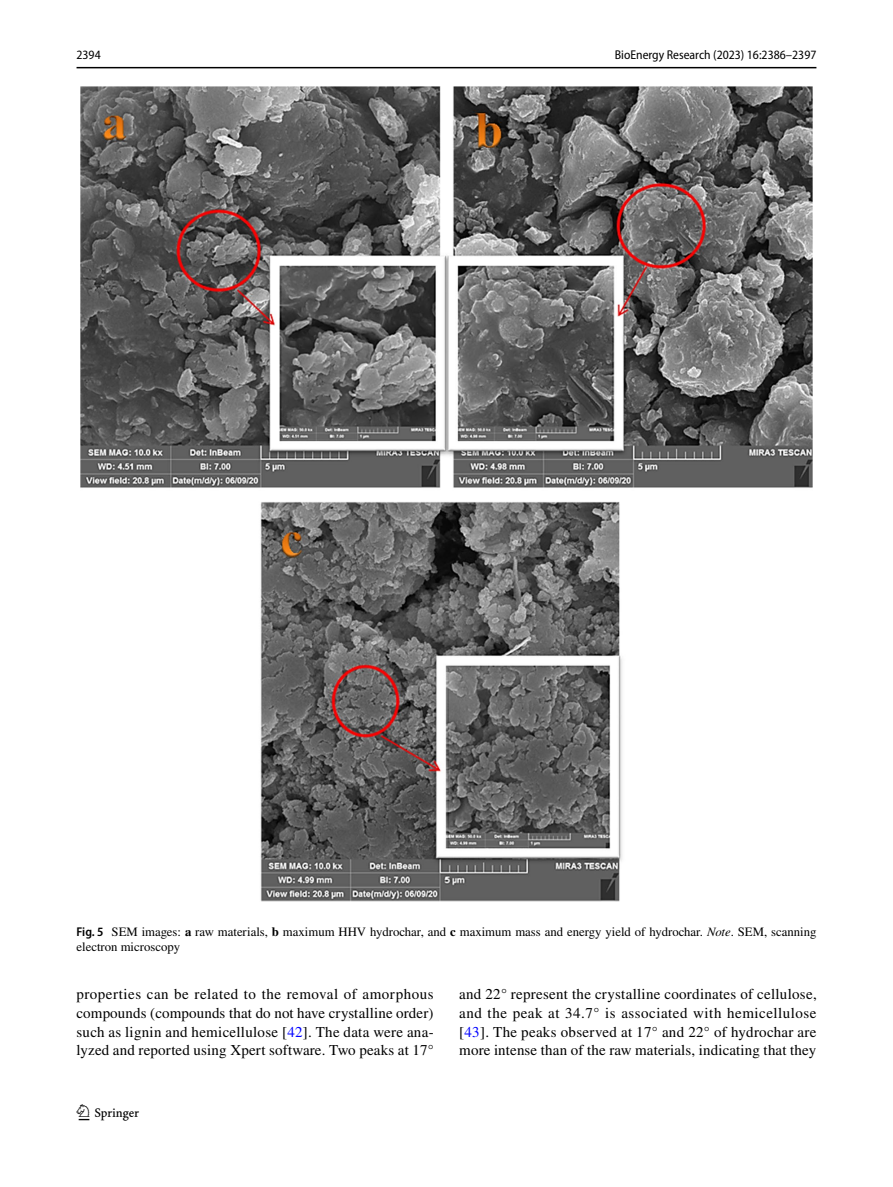
<style>
.page{position:relative;width:893px;height:1187px;background:#fff}
.page>*{position:absolute;margin:0;border:0;box-sizing:border-box;transform-origin:0 0}
.t1{font:22.5px "Springnew Regular 3";color:#000}
.t2{font:15px/18.8px "STIX";letter-spacing:.01em;color:#000;text-align:justify}
.t3{font:12.75px/15px "STIX";color:#000}
.t4{font:semi-condensed 12.75px "Myriad Pro";color:#000}
.s1{font-family:"Myriad Pro";font-weight:600;font-stretch:semi-condensed}
.s2{font-weight:700}
.s3{font-style:italic}
.s4{color:#00f}
</style>
<div class="page">
<hr style="left:77px;top:67px;width:739px;height:1px;background:#000">
<img style="left:81px;top:87px;width:731px;height:814px">
<p class="t4" style="left:77px;top:48px;width:26px">2394</p>
<p class="t4" style="left:615px;top:48px;width:203px">BioEnergy Research (2023) 16:2386–2397</p>
<p class="t3" style="left:77px;top:925px;width:741px"><span class="s1">Fig. 5</span> SEM images: <span class="s2">a</span> raw materials, <span class="s2">b</span> maximum HHV hydrochar, and <span class="s2">c</span> maximum mass and energy yield of hydrochar. <span class="s3">Note</span>. SEM, scanning electron microscopy</p>
<p class="t2" style="left:77px;top:985px;width:359px">properties can be related to the removal of amorphous compounds (compounds that do not have crystalline order) such as lignin and hemicellulose [<span class="s4">42</span>]. The data were ana&shy;lyzed and reported using Xpert software. Two peaks at 17°</p>
<p class="t2" style="left:459px;top:985px;width:359px">and 22° represent the crystalline coordinates of cellulose, and the peak at 34.7° is associated with hemicellulose [<span class="s4">43</span>]. The peaks observed at 17° and 22° of hydrochar are more intense than of the raw materials, indicating that they</p>
<h1 class="t1" style="left:79px;top:1104px;width:62px">1 3</h1>
</div>
